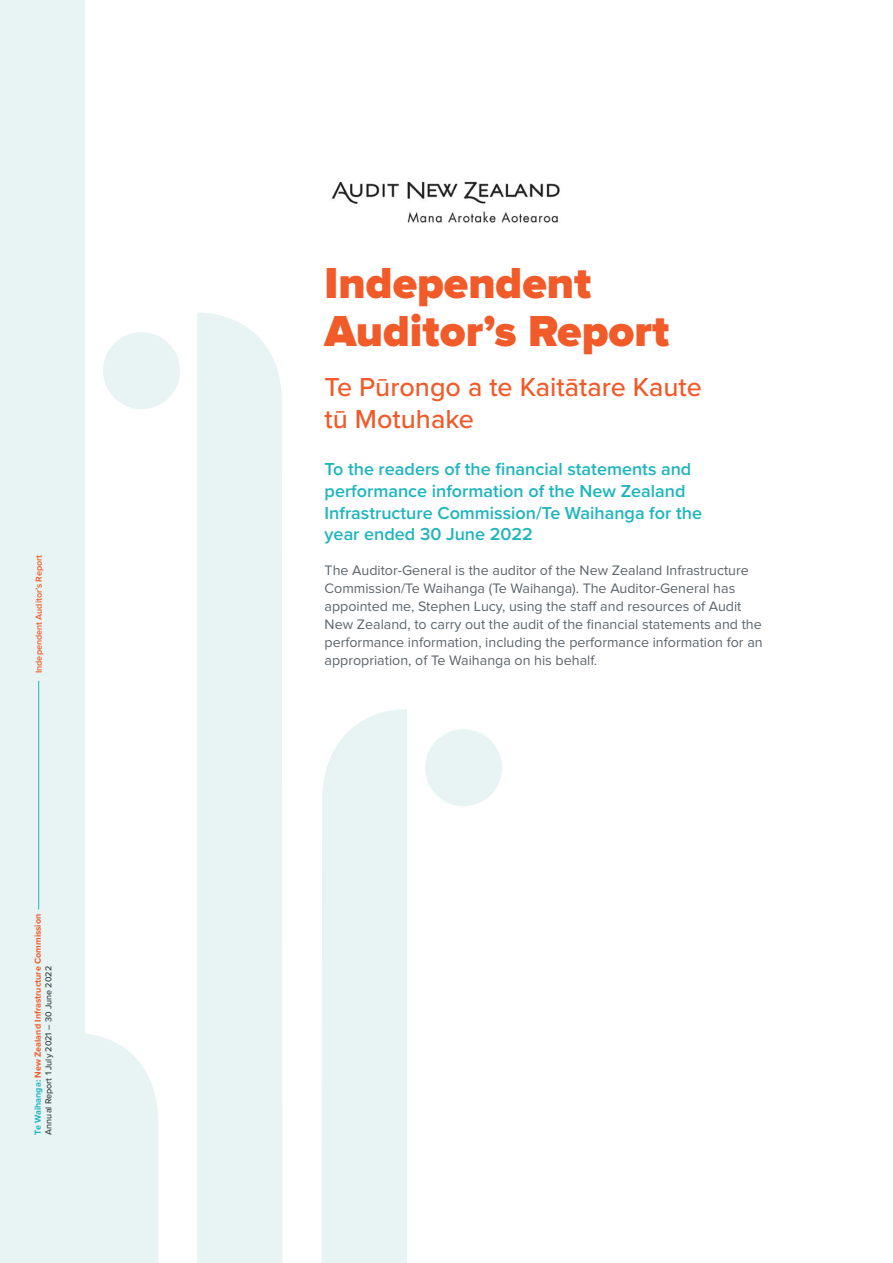
<style>
.page{position:relative;width:893px;height:1263px;background:#fff}
.page>*{position:absolute;margin:0;border:0;box-sizing:border-box;transform-origin:0 0}
.t1{font:900 45px/48px "Proxima Nova";color:#f15a29}
.H1_-te_reo{font:500 27px/32.4px "Proxima Nova";color:#f15a29}
.Intro{font:600 18px/21.6px "Proxima Nova";color:#1fb5bd}
.Body{font:14.25px/18px "Proxima Nova";color:#5b656c}
.t2{font:700 9px/10.8px "Proxima Nova";color:#f15a29}
.t3{font:600 9px "Proxima Nova";color:#f15a29}
.s1{color:#1fb5bd}
.s2{font-weight:500;color:#333c42}
</style>
<div class="page">
<div style="left:0;top:0;width:85px;height:1263px;background:#e8f4f4"></div>
<div style="left:197px;top:313px;width:85px;height:720px;background:#e8f4f4"></div>
<svg style="left:226px;top:709px;width:181px;height:554px;fill:#e8f4f4"></svg>
<svg style="left:85px;top:1033px;width:274px;height:230px;fill:#e8f4f4"></svg>
<div style="left:103px;top:332px;width:77px;height:77px;background:#e8f4f4;border-radius:50%"></div>
<div style="left:425px;top:729px;width:77px;height:77px;background:#e8f4f4;border-radius:50%"></div>
<img style="left:331px;top:181px;width:229px;height:42px">
<hr style="left:38px;top:681px;width:1px;height:228px;background:#1fb5bd">
<p class="t3" style="left:33px;top:673px;width:120px;rotate:-90deg">Independent Auditor’s Report</p>
<p class="t2" style="left:33px;top:1134px;width:222px;rotate:-90deg"><span class="s1">Te Waihanga:</span> New Zealand Infrastructure Commission<br><span class="s2">Annual Report 1 July 2021 – 30 June 2022</span></p>
<h1 class="t1" style="left:325px;top:261px;width:346px">Independent<br>Auditor’s Report</h1>
<p class="H1_-te_reo" style="left:325px;top:370px;width:379px">Te Pūrongo a te Kaitātare Kaute tū Motuhake</p>
<p class="Intro" style="left:325px;top:459px;width:379px">To the readers of the financial statements and performance information of the New Zealand Infrastructure Commission/Te Waihanga for the year ended 30 June 2022</p>
<p class="Body" style="left:325px;top:562px;width:440px">The Auditor-General is the auditor of the New Zealand Infrastructure Commission/Te Waihanga (Te Waihanga). The Auditor-General has appointed me, Stephen Lucy, using the staff and resources of Audit New Zealand, to carry out the audit of the financial statements and the performance information, including the performance information for an appropriation, of Te Waihanga on his behalf.</p>
</div>
